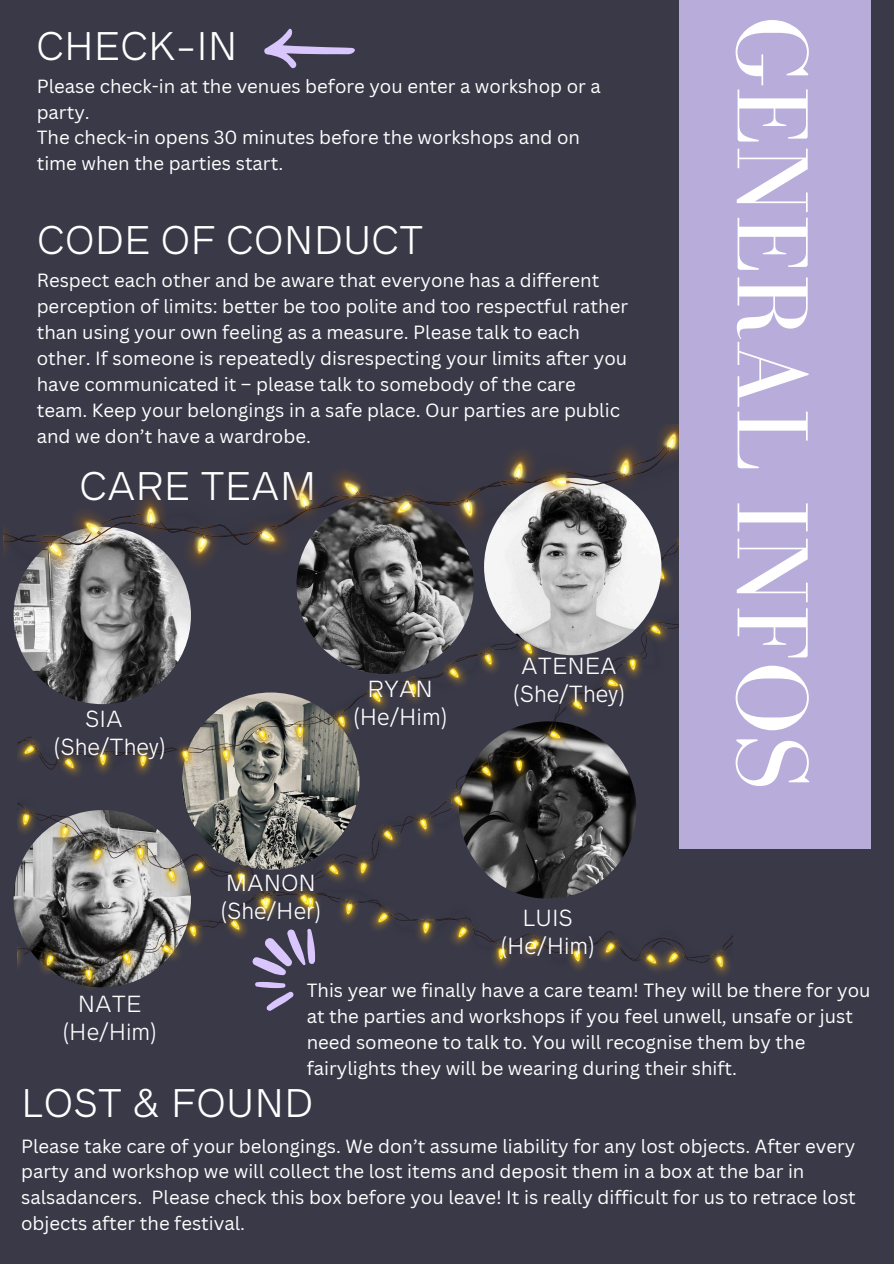
<style>
.page{position:relative;width:894px;height:1264px;background:#fff}
.page>*{position:absolute;margin:0;border:0;box-sizing:border-box;transform-origin:0 0}
.t1{font:104.1px "Bodoni FLF";color:#fff}
.t2{font:300 36px "Radnika Next";color:#fff}
.t3{font:300 21px/28.2px "Radnika Next";color:#fff;text-align:center}
.t4{font:18.6px/25.8px "Canva Sans";color:#fff}
</style>
<div class="page">
<div style="left:0;top:0;width:893px;height:1263px;background:#3a3948"></div>
<svg style="left:266px;top:992px;width:28px;height:19px"></svg>
<svg style="left:264px;top:28px;width:91px;height:40px"></svg>
<img style="left:17px;top:575px;width:715px;height:417px">
<img style="left:484px;top:478px;width:177px;height:177px;border-radius:50%">
<img style="left:4px;top:424px;width:674px;height:151px">
<div style="left:678px;top:1px;width:191px;height:848px;background:#b8adda"></div>
<p class="t2" style="left:36px;top:25px;width:203px">CHECK-IN</p>
<p class="t4" style="left:37px;top:73px;width:565px">Please check-in at the venues before you enter a workshop or a party.</p>
<p class="t4" style="left:37px;top:124px;width:544px">The check-in opens 30 minutes before the workshops and on time when the parties start.</p>
<p class="t2" style="left:37px;top:218px;width:388px">CODE OF CONDUCT</p>
<h2 class="t4" style="left:37px;top:267px;width:592px">Respect each other and be aware that everyone has a different perception of limits: better be too polite and too respectful rather than using your own feeling as a measure. Please talk to each other. If someone is repeatedly disrespecting your limits after you have communicated it – please talk to somebody of the care team. Keep your belongings in a safe place. Our parties are public and we don’t have a wardrobe.</h2>
<h2 class="t2" style="left:79px;top:465px;width:239px">CARE TEAM</h2>
<p class="t3" style="left:54px;top:705px;width:113px">SIA (She/They)</p>
<h3 class="t3" style="left:353px;top:675px;width:95px">RYAN (He/Him)</h3>
<h3 class="t3" style="left:513px;top:652px;width:113px">ATENEA (She/They)</h3>
<h3 class="t3" style="left:221px;top:868px;width:102px;text-align:left">MANON (She/Her)</h3>
<p class="t3" style="left:500px;top:903px;width:95px">LUIS (He/Him)</p>
<p class="t1" style="left:828px;top:16px;width:775px;rotate:90deg">GENERAL INFOS</p>
<p class="t3" style="left:63px;top:989px;width:95px">NATE (He/Him)</p>
<h3 class="t4" style="left:306px;top:976px;width:565px">This year we finally have a care team! They will be there for you at the parties and workshops if you feel unwell, unsafe or just need someone to talk to. You will recognise them by the fairylights they will be wearing during their shift.</h3>
<p class="t2" style="left:21px;top:1081px;width:294px">LOST &amp; FOUND</p>
<h3 class="t4" style="left:21px;top:1132px;width:836px">Please take care of your belongings. We don’t assume liability for any lost objects. After every party and workshop we will collect the lost items and deposit them in a box at the bar in salsadancers. Please check this box before you leave! It is really difficult for us to retrace lost objects after the festival.</h3>
</div>
